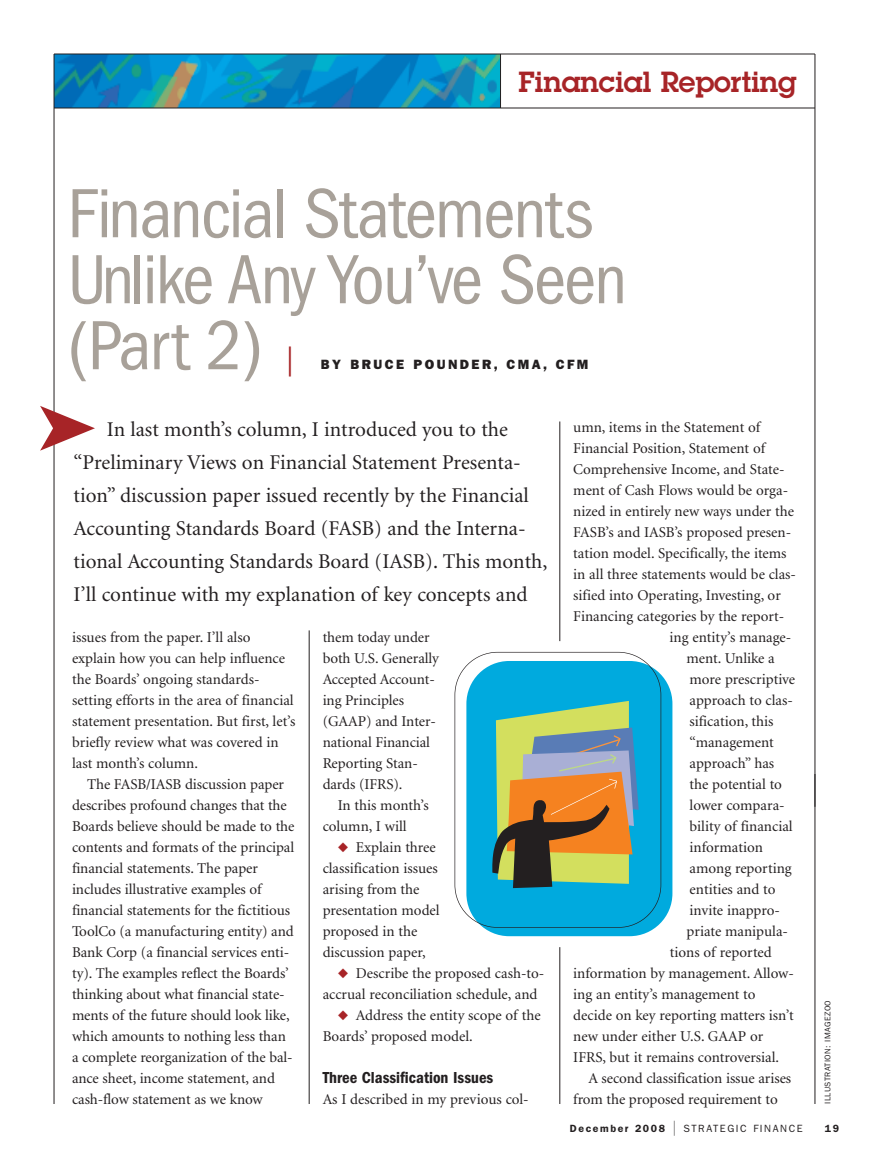
<style>
.page{position:relative;width:878px;height:1161px;background:#fff}
.page>*{position:absolute;margin:0;border:0;box-sizing:border-box;transform-origin:0 0}
.t1{font:condensed 72px/66px "Franklin Gothic";letter-spacing:-.025em;color:#a8a199}
.t2{font:30px "Franklin Gothic";color:#a72427}
.t3{font:600 28.5px "Lubalin Graph";color:#a72427}
.t4{font:21px/33px "Minion";color:#231f20}
.t5{font:600 condensed 16.5px "Franklin Gothic";color:#231f20}
.t6{font:15px/21px "Minion";letter-spacing:-.005em;color:#231f20}
.t7{font:800 13.5px "Franklin Gothic";letter-spacing:.18em;color:#231f20}
.t8{font:10.5px "Franklin Gothic";letter-spacing:.15em;color:#231f20}
.t9{font:600 10.5px "Franklin Gothic";color:#231f20}
.t10{font:8.25px "Franklin Gothic";letter-spacing:.05em;color:#231f20}
.s1{color:#a72427}
.s2{font-weight:600}
.s3{font-size:15px}
</style>
<div class="page">
<hr style="left:814px;top:774px;width:1px;height:330px;background:#231f20">
<hr style="left:814px;top:54px;width:1px;height:753px;background:#231f20">
<img style="left:55px;top:55px;width:445px;height:53px">
<hr style="left:559px;top:947px;width:1px;height:157px;background:#231f20">
<hr style="left:559px;top:422px;width:1px;height:219px;background:#231f20">
<hr style="left:309px;top:630px;width:1px;height:474px;background:#231f20">
<hr style="left:54px;top:54px;width:1px;height:1050px;background:#231f20">
<hr style="left:54px;top:54px;width:760px;height:1px;background:#231f20">
<hr style="left:54px;top:108px;width:760px;height:1px;background:#231f20">
<svg style="left:40px;top:406px;width:55px;height:45px"></svg>
<hr style="left:500px;top:54px;width:1px;height:54px;background:#231f20">
<svg style="left:484px;top:674px;width:188px;height:262px;background:#1eb2df"></svg>
<svg style="left:454px;top:652px;width:207px;height:276px;fill:#00aade"></svg>
<svg style="left:492px;top:701px;width:146px;height:187px;background:#989769"></svg>
<h3 class="t3" style="left:518px;top:66px;width:280px">Financial Reporting</h3>
<h1 class="t1" style="left:68px;top:186px;width:561px">Financial Statements<br>Unlike Any You’ve Seen (Part 2)</h1>
<h2 class="t2" style="left:286px;top:349px;width:9px">|</h2>
<p class="t7" style="left:321px;top:360px;width:269px">BY BRUCE POUNDER, CMA, CFM</p>
<p class="t4" style="left:74px;top:415px;width:475px;text-indent:33px">In last month’s column, I introduced you to the “Preliminary Views on Financial Statement Presenta&shy;tion” discussion paper issued recently by the Financial Accounting Standards Board (FASB) and the Interna&shy;tional Accounting Standards Board (IASB). This month, I’ll continue with my explanation of key concepts and</p>
<p class="t6" style="left:72px;top:628px;width:225px">issues from the paper. I’ll also explain how you can help influence the Boards’ ongoing standards&shy;setting efforts in the area of financial statement presentation. But first, let’s briefly review what was covered in last month’s column.</p>
<p class="t6" style="left:72px;top:775px;width:224px;text-indent:15px">The FASB/IASB discussion paper describes profound changes that the Boards believe should be made to the contents and formats of the principal financial statements. The paper includes illustrative examples of financial statements for the fictitious ToolCo (a manufacturing entity) and Bank Corp (a financial services enti&shy;ty). The examples reflect the Boards’ thinking about what financial state&shy;ments of the future should look like, which amounts to nothing less than a complete reorganization of the bal&shy;ance sheet, income statement, and cash-flow statement as we know</p>
<p class="t6" style="left:322px;top:628px;width:118px">them today under both U.S. Generally<br>Accepted Account&shy;ing Principles (GAAP) and Inter&shy;national Financial<br>Reporting Stan&shy;dards (IFRS).</p>
<p class="t6" style="left:322px;top:796px;width:107px;text-indent:15px">In this month’s column, I will</p>
<p class="t6" style="left:322px;top:838px;width:118px;text-indent:15px"><span class="s1">◆</span> Explain three classification issues arising from the presentation model proposed in the discussion paper,</p>
<p class="t6" style="left:322px;top:964px;width:223px;text-indent:15px"><span class="s1">◆</span> Describe the proposed cash-to&shy;accrual reconciliation schedule, and</p>
<p class="t6" style="left:322px;top:1006px;width:220px;text-indent:15px"><span class="s1">◆</span> Address the entity scope of the<br>Boards’ proposed model.</p>
<p class="t5" style="left:322px;top:1072px;width:172px">Three Classification Issues</p>
<p class="t6" style="left:322px;top:1090px;width:207px">As I described in my previous col-</p>
<p class="t6" style="left:573px;top:418px;width:188px">umn, items in the Statement of</p>
<p class="t6" style="left:573px;top:439px;width:193px">Financial Position, Statement of</p>
<p class="t6" style="left:573px;top:460px;width:213px">Comprehensive Income, and State-</p>
<p class="t6" style="left:573px;top:481px;width:216px">ment of Cash Flows would be orga-</p>
<p class="t6" style="left:573px;top:502px;width:222px">nized in entirely new ways under the</p>
<p class="t6" style="left:573px;top:523px;width:219px">FASB’s and IASB’s proposed presen-</p>
<p class="t6" style="left:573px;top:544px;width:215px">tation model. Specifically, the items</p>
<p class="t6" style="left:573px;top:565px;width:224px">in all three statements would be clas-</p>
<p class="t6" style="left:573px;top:586px;width:209px">sified into Operating, Investing, or</p>
<p class="t6" style="left:573px;top:607px;width:212px">Financing categories by the report-</p>
<p class="t6" style="left:669px;top:628px;width:123px">ing entity’s manage-</p>
<p class="t6" style="left:686px;top:649px;width:90px">ment. Unlike a</p>
<p class="t6" style="left:689px;top:670px;width:107px">more prescriptive</p>
<p class="t6" style="left:689px;top:691px;width:105px">approach to clas-</p>
<p class="t6" style="left:689px;top:712px;width:85px">sification, this</p>
<p class="t6" style="left:689px;top:733px;width:86px">“management</p>
<p class="t6" style="left:689px;top:754px;width:86px">approach” has</p>
<p class="t6" style="left:689px;top:775px;width:94px">the potential to</p>
<p class="t6" style="left:689px;top:796px;width:97px">lower compara-</p>
<p class="t6" style="left:689px;top:817px;width:105px">bility of financial</p>
<p class="t6" style="left:689px;top:838px;width:75px">information</p>
<p class="t6" style="left:689px;top:859px;width:104px">among reporting</p>
<p class="t6" style="left:689px;top:880px;width:87px">entities and to</p>
<p class="t6" style="left:689px;top:901px;width:92px">invite inappro-</p>
<p class="t6" style="left:686px;top:922px;width:103px">priate manipula-</p>
<p class="t6" style="left:669px;top:943px;width:103px">tions of reported</p>
<p class="t6" style="left:573px;top:964px;width:222px">information by management. Allow-</p>
<p class="t6" style="left:573px;top:985px;width:184px">ing an entity’s management to</p>
<p class="t6" style="left:573px;top:1006px;width:222px">decide on key reporting matters isn’t</p>
<p class="t6" style="left:573px;top:1027px;width:191px">new under either U.S. GAAP or</p>
<p class="t6" style="left:573px;top:1048px;width:207px">IFRS, but it remains controversial.</p>
<p class="t6" style="left:588px;top:1069px;width:204px">A second classification issue arises</p>
<p class="t6" style="left:573px;top:1090px;width:206px">from the proposed requirement to</p>
<p class="t8" style="left:570px;top:1125px;width:234px"><span class="s2">December 2008</span> <span class="s3">|</span> STRATEGIC FINANCE</p>
<p class="t9" style="left:824px;top:1125px;width:16px">19</p>
<p class="t10" style="left:824px;top:1104px;width:105px;rotate:-90deg">ILLUSTRATION: IMAGEZOO</p>
</div>
